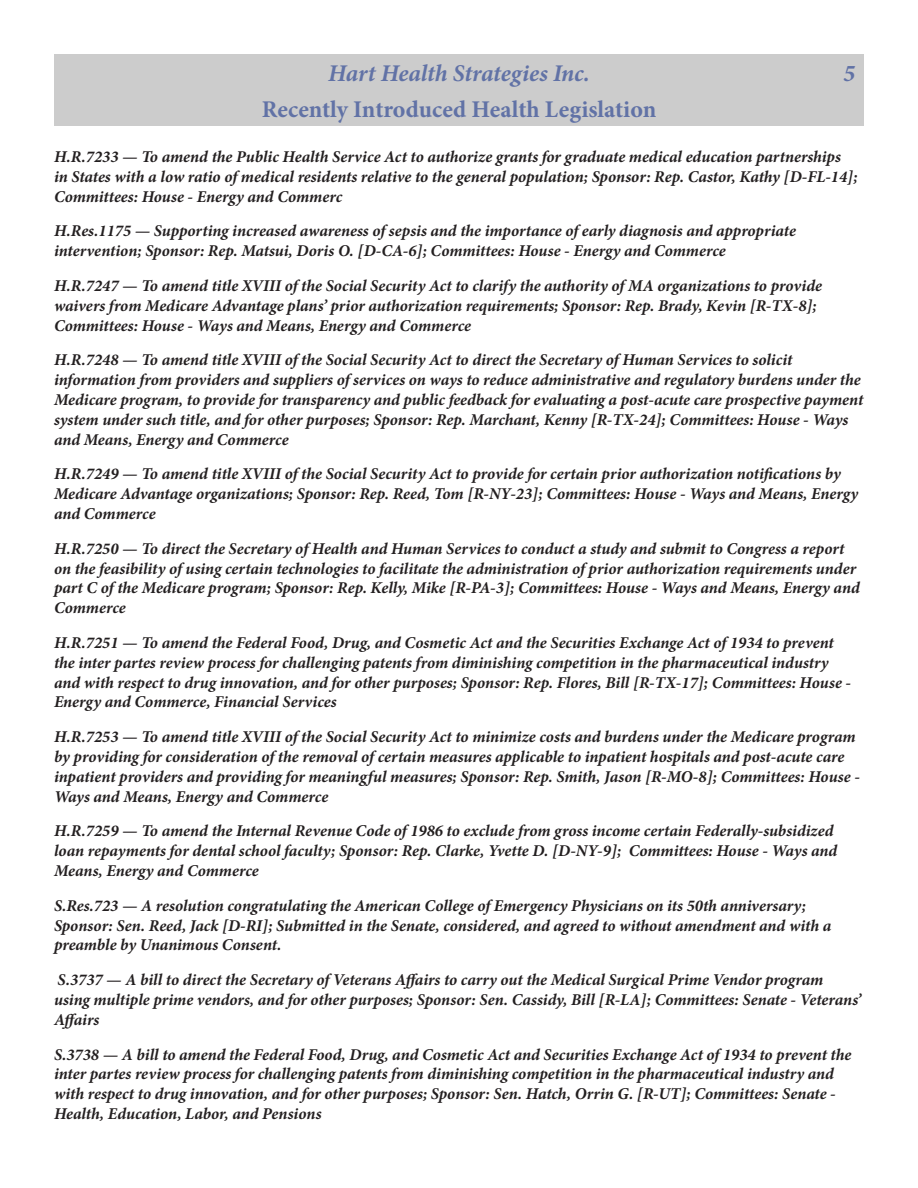
<style>
.page{position:relative;width:918px;height:1188px;background:#fff}
.page>*{position:absolute;margin:0;border:0;box-sizing:border-box;transform-origin:0 0}
.t1{font:700 24px "Minion Pro";color:#6172a6}
.t2{font:italic 700 24px "Minion Pro";letter-spacing:-.005em;color:#6172a6}
.t3{font:italic 700 16.5px/19.8px "Minion Pro";letter-spacing:-.005em;color:#231f20}
</style>
<div class="page">
<div style="left:54px;top:54px;width:810px;height:36px;background:#ccc"></div>
<div style="left:54px;top:90px;width:810px;height:36px;background:#ccc"></div>
<p class="t2" style="left:328px;top:56px;width:263px">Hart Health Strategies Inc.</p>
<p class="t2" style="left:844px;top:56px;width:13px">5</p>
<p class="t1" style="left:262px;top:92px;width:396px">Recently Introduced Health Legislation</p>
<p class="t3" style="left:54px;top:147px;width:805px">H.R.7233 — To amend the Public Health Service Act to authorize grants for graduate medical education partnerships in States with a low ratio of medical residents relative to the general population; Sponsor: Rep. Castor, Kathy [D-FL-14];<br>Committees: House - Energy and Commerc</p>
<p class="t3" style="left:54px;top:221px;width:743px">H.Res.1175 — Supporting increased awareness of sepsis and the importance of early diagnosis and appropriate intervention; Sponsor: Rep. Matsui, Doris O. [D-CA-6]; Committees: House - Energy and Commerce</p>
<p class="t3" style="left:54px;top:276px;width:770px">H.R.7247 — To amend title XVIII of the Social Security Act to clarify the authority of MA organizations to provide waivers from Medicare Advantage plans’ prior authorization requirements; Sponsor: Rep. Brady, Kevin [R-TX-8];<br>Committees: House - Ways and Means, Energy and Commerce</p>
<p class="t3" style="left:54px;top:350px;width:811px">H.R.7248 — To amend title XVIII of the Social Security Act to direct the Secretary of Human Services to solicit information from providers and suppliers of services on ways to reduce administrative and regulatory burdens under the Medicare program, to provide for transparency and public feedback for evaluating a post-acute care prospective payment system under such title, and for other purposes; Sponsor: Rep. Marchant, Kenny [R-TX-24]; Committees: House - Ways and Means, Energy and Commerce</p>
<p class="t3" style="left:54px;top:464px;width:806px">H.R.7249 — To amend title XVIII of the Social Security Act to provide for certain prior authorization notifications by<br>Medicare Advantage organizations; Sponsor: Rep. Reed, Tom [R-NY-23]; Committees: House - Ways and Means, Energy and Commerce</p>
<p class="t3" style="left:54px;top:538px;width:807px">H.R.7250 — To direct the Secretary of Health and Human Services to conduct a study and submit to Congress a report on the feasibility of using certain technologies to facilitate the administration of prior authorization requirements under part C of the Medicare program; Sponsor: Rep. Kelly, Mike [R-PA-3]; Committees: House - Ways and Means, Energy and Commerce</p>
<p class="t3" style="left:54px;top:633px;width:799px">H.R.7251 — To amend the Federal Food, Drug, and Cosmetic Act and the Securities Exchange Act of 1934 to prevent the inter partes review process for challenging patents from diminishing competition in the pharmaceutical industry and with respect to drug innovation, and for other purposes; Sponsor: Rep. Flores, Bill [R-TX-17]; Committees: House - Energy and Commerce, Financial Services</p>
<p class="t3" style="left:54px;top:727px;width:807px">H.R.7253 — To amend title XVIII of the Social Security Act to minimize costs and burdens under the Medicare program by providing for consideration of the removal of certain measures applicable to inpatient hospitals and post-acute care inpatient providers and providing for meaningful measures; Sponsor: Rep. Smith, Jason [R-MO-8]; Committees: House - Ways and Means, Energy and Commerce</p>
<p class="t3" style="left:54px;top:821px;width:785px">H.R.7259 — To amend the Internal Revenue Code of 1986 to exclude from gross income certain Federally-subsidized loan repayments for dental school faculty; Sponsor: Rep. Clarke, Yvette D. [D-NY-9]; Committees: House - Ways and<br>Means, Energy and Commerce</p>
<p class="t3" style="left:54px;top:895px;width:779px">S.Res.723 — A resolution congratulating the American College of Emergency Physicians on its 50th anniversary;<br>Sponsor: Sen. Reed, Jack [D-RI]; Submitted in the Senate, considered, and agreed to without amendment and with a preamble by Unanimous Consent.</p>
<p class="t3" style="left:54px;top:970px;width:809px">S.3737 — A bill to direct the Secretary of Veterans Affairs to carry out the Medical Surgical Prime Vendor program<br>using multiple prime vendors, and for other purposes; Sponsor: Sen. Cassidy, Bill [R-LA]; Committees: Senate - Veterans’<br>Affairs</p>
<p class="t3" style="left:54px;top:1044px;width:799px">S.3738 — A bill to amend the Federal Food, Drug, and Cosmetic Act and Securities Exchange Act of 1934 to prevent the inter partes review process for challenging patents from diminishing competition in the pharmaceutical industry and with respect to drug innovation, and for other purposes; Sponsor: Sen. Hatch, Orrin G. [R-UT]; Committees: Senate - Health, Education, Labor, and Pensions</p>
</div>
